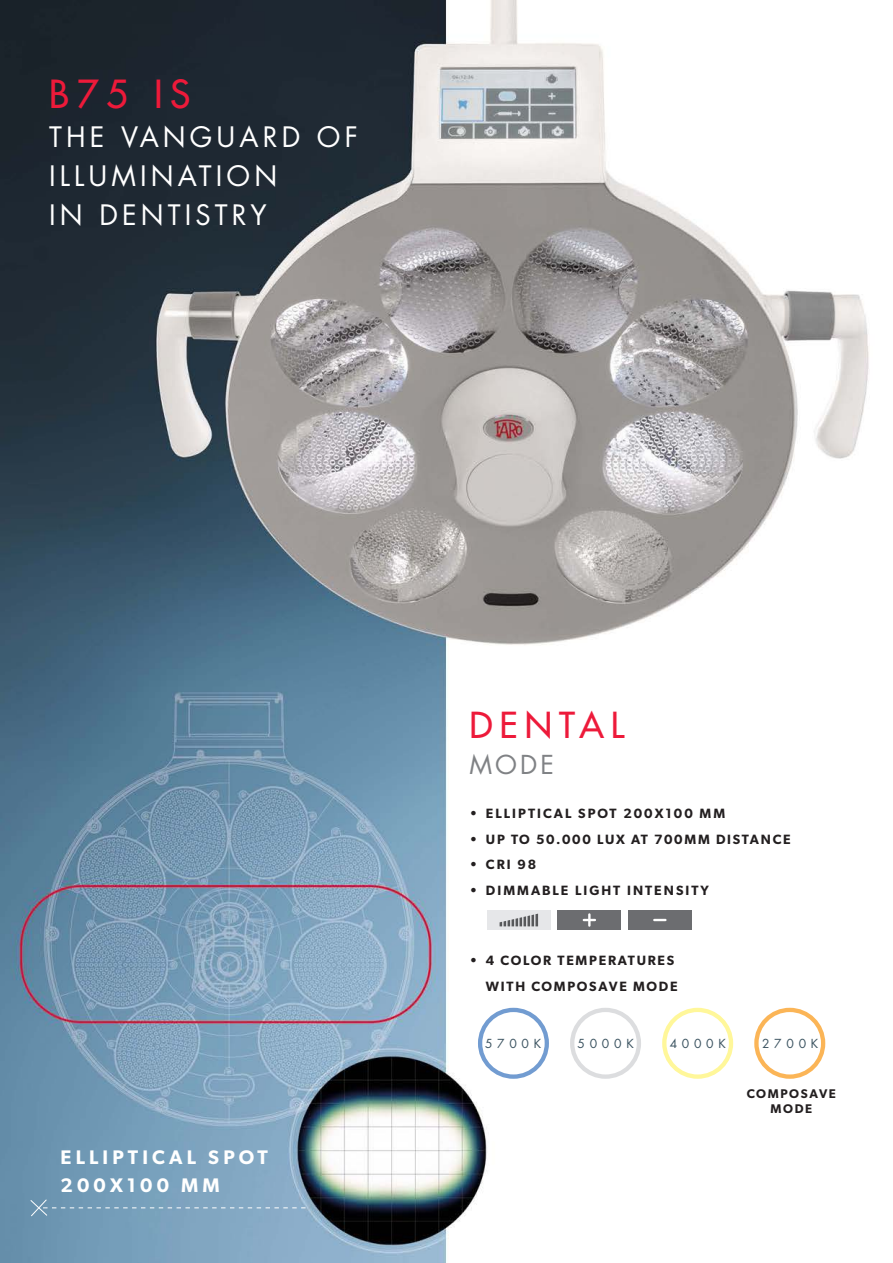
<style>
.page{position:relative;width:893px;height:1263px;background:#fff}
.page>*{position:absolute;margin:0;border:0;box-sizing:border-box;transform-origin:0 0}
.t1{font:500 37.65px "Futura Std";color:#ed1a3a}
.t2{font:500 34.95px "Futura Std";letter-spacing:.2em;color:#ed1a3a}
.t3{font:27.45px "Futura Std";letter-spacing:.15em;color:#fff}
.t4{font:25.35px "Futura Std";color:#808285}
.t5{font:600 19.65px/28.5px "Gibson";letter-spacing:.21em;color:#fff}
.t6{font:600 13.5px "Gibson";letter-spacing:.13em;color:#231f20}
.t7{font:600 13.5px "Gibson";letter-spacing:.15em;color:#231f20}
.t8{font:600 12.6px "Gibson";letter-spacing:.125em;color:#231f20}
.t9{font:12.15px "Futura Std";letter-spacing:.39em;color:#3c5461}
</style>
<div class="page">
<img style="left:0;top:0;width:869px;height:1263px">
<div style="left:662px;top:1008px;width:71px;height:71px;border:4px solid #fff79a;border-radius:50%"></div>
<div style="left:570px;top:1008px;width:71px;height:71px;border:4px solid #dcdddf;border-radius:50%"></div>
<div style="left:478px;top:1008px;width:71px;height:71px;border:4px solid #729cd1;border-radius:50%"></div>
<div style="left:754px;top:1008px;width:71px;height:71px;border:4px solid #fbb557;border-radius:50%"></div>
<div style="left:487px;top:910px;width:64px;height:20px;background:#e6e7e9"></div>
<svg style="left:500px;top:914px;width:38px;height:12px"></svg>
<div style="left:558px;top:910px;width:63px;height:20px;background:#6c6d70"></div>
<div style="left:628px;top:910px;width:64px;height:20px;background:#6c6d70"></div>
<svg style="left:584px;top:914px;width:11px;height:11px"></svg>
<svg style="left:654px;top:919px;width:11px;height:2px"></svg>
<svg style="left:30px;top:1199px;width:276px;height:18px;background:#7fa5bf"></svg>
<p class="t1" style="left:49px;top:70px;width:143px">B75 IS</p>
<p class="t3" style="left:49px;top:119px;width:310px">THE VANGUARD OF</p>
<p class="t3" style="left:49px;top:158px;width:230px">ILLUMINATION</p>
<p class="t3" style="left:49px;top:197px;width:219px">IN DENTISTRY</p>
<p class="t5" style="left:61px;top:1142px;width:209px">ELLIPTICAL SPOT<br>200X100 MM</p>
<p class="t2" style="left:469px;top:703px;width:156px">DENTAL</p>
<p class="t4" style="left:469px;top:748px;width:86px">MODE</p>
<p class="t7" style="left:469px;top:805px;width:257px">• ELLIPTICAL SPOT 200X100 MM</p>
<p class="t6" style="left:469px;top:831px;width:323px">• UP TO 50.000 LUX AT 700MM DISTANCE</p>
<p class="t6" style="left:469px;top:856px;width:68px">• CRI 98</p>
<p class="t7" style="left:469px;top:882px;width:241px">• DIMMABLE LIGHT INTENSITY</p>
<p class="t6" style="left:469px;top:952px;width:206px">• 4 COLOR TEMPERATURES</p>
<p class="t6" style="left:486px;top:978px;width:193px">WITH COMPOSAVE MODE</p>
<p class="t9" style="left:485px;top:1036px;width:58px">5700K</p>
<p class="t9" style="left:578px;top:1036px;width:58px">5000K</p>
<p class="t9" style="left:670px;top:1036px;width:58px">4000K</p>
<p class="t9" style="left:762px;top:1036px;width:58px">2700K</p>
<p class="t8" style="left:747px;top:1086px;width:91px">COMPOSAVE</p>
<p class="t8" style="left:770px;top:1101px;width:43px">MODE</p>
</div>
